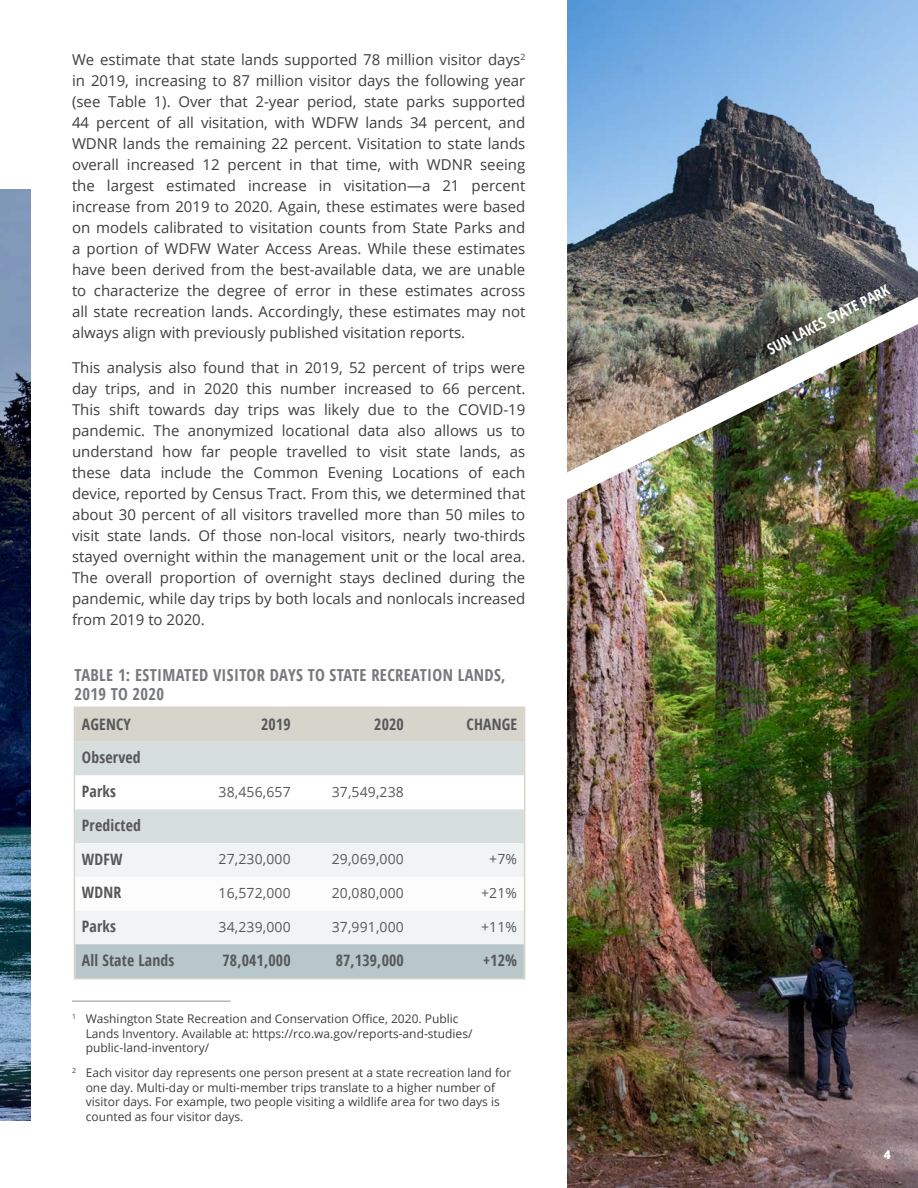
<style>
.page{position:relative;width:918px;height:1188px;background:#fff}
.page>*{position:absolute;margin:0;border:0;box-sizing:border-box;transform-origin:0 0}
.EE_Figure_Table_Capt{font:700 condensed 16.5px/19.5px "Open Sans";letter-spacing:.02em;color:#76787b}
.t1{font:700 condensed 15.75px "Open Sans";letter-spacing:.01em;color:#57585a}
.EE_Body{font:15px/21px "Open Sans";color:#3e3e3f;text-align:justify}
.EE_H2{font:700 condensed 15px "Open Sans";color:#fff}
.t2{font:13.95px "Open Sans";letter-spacing:.01em;color:#57585a}
.t3{font:12px/14.4px "Open Sans";color:#3e3e3f}
.t4{font:800 12px "Open Sans";color:#fff}
</style>
<div class="page">
<div style="left:77px;top:709px;width:445px;height:33px;background:#d7d4cc"></div>
<div style="left:77px;top:742px;width:445px;height:101px;background:#d6dddd"></div>
<svg style="left:77px;top:776px;width:445px;height:33px"></svg>
<div style="left:77px;top:843px;width:445px;height:101px;background:#f2f3f4"></div>
<svg style="left:77px;top:877px;width:445px;height:33px"></svg>
<div style="left:77px;top:944px;width:445px;height:33px;background:#b8c7c9"></div>
<div style="left:74px;top:706px;width:451px;height:274px;border:2px solid #d7d4cc"></div>
<img style="left:0;top:189px;width:31px;height:931px">
<hr style="left:72px;top:1001px;width:159px;height:1px;background:#9d9fa2">
<img style="left:567px;top:0;width:351px;height:324px">
<img style="left:567px;top:324px;width:351px;height:864px">
<p class="EE_Body" style="left:72px;top:49px;width:455px">We estimate that state lands supported 78 million visitor days<sup>2 </sup>in 2019, increasing to 87 million visitor days the following year (see Table 1). Over that 2-year period, state parks supported 44 percent of all visitation, with WDFW lands 34 percent, and WDNR lands the remaining 22 percent. Visitation to state lands overall increased 12 percent in that time, with WDNR seeing the largest estimated increase in visitation—a 21 percent increase from 2019 to 2020. Again, these estimates were based on models calibrated to visitation counts from State Parks and a portion of WDFW Water Access Areas. While these estimates have been derived from the best-available data, we are unable to characterize the degree of error in these estimates across all state recreation lands. Accordingly, these estimates may not always align with previously published visitation reports.</p>
<p class="EE_Body" style="left:72px;top:357px;width:455px">This analysis also found that in 2019, 52 percent of trips were day trips, and in 2020 this number increased to 66 percent.<br>This shift towards day trips was likely due to the COVID-19 pandemic. The anonymized locational data also allows us to understand how far people travelled to visit state lands, as these data include the Common Evening Locations of each device, reported by Census Tract. From this, we determined that about 30 percent of all visitors travelled more than 50 miles to visit state lands. Of those non-local visitors, nearly two-thirds stayed overnight within the management unit or the local area.<br>The overall proportion of overnight stays declined during the pandemic, while day trips by both locals and nonlocals increased from 2019 to 2020.</p>
<p class="EE_Figure_Table_Capt" style="left:75px;top:665px;width:433px">TABLE 1: ESTIMATED VISITOR DAYS TO STATE RECREATION LANDS,<br>2019 TO 2020</p>
<p class="t1" style="left:82px;top:713px;width:50px">AGENCY</p>
<p class="t1" style="left:261px;top:713px;width:31px">2019</p>
<p class="t1" style="left:374px;top:713px;width:31px">2020</p>
<p class="t1" style="left:467px;top:713px;width:52px">CHANGE</p>
<p class="t1" style="left:82px;top:747px;width:60px">Observed</p>
<p class="t1" style="left:82px;top:780px;width:36px">Parks</p>
<p class="t2" style="left:219px;top:782px;width:74px">38,456,657</p>
<p class="t2" style="left:332px;top:782px;width:74px">37,549,238</p>
<p class="t1" style="left:82px;top:814px;width:60px">Predicted</p>
<p class="t1" style="left:82px;top:848px;width:42px">WDFW</p>
<p class="t2" style="left:219px;top:850px;width:74px">27,230,000</p>
<p class="t2" style="left:332px;top:850px;width:74px">29,069,000</p>
<p class="t2" style="left:489px;top:850px;width:29px">+7%</p>
<p class="t1" style="left:82px;top:882px;width:41px">WDNR</p>
<p class="t2" style="left:219px;top:884px;width:74px">16,572,000</p>
<p class="t2" style="left:332px;top:884px;width:74px">20,080,000</p>
<p class="t2" style="left:481px;top:884px;width:37px">+21%</p>
<p class="t1" style="left:82px;top:915px;width:36px">Parks</p>
<p class="t2" style="left:219px;top:917px;width:74px">34,239,000</p>
<p class="t2" style="left:332px;top:917px;width:74px">37,991,000</p>
<p class="t2" style="left:481px;top:917px;width:37px">+11%</p>
<p class="t1" style="left:82px;top:949px;width:94px">All State Lands</p>
<p class="t1" style="left:222px;top:949px;width:70px">78,041,000</p>
<p class="t1" style="left:336px;top:949px;width:70px">87,139,000</p>
<p class="t1" style="left:483px;top:949px;width:36px">+12%</p>
<p class="t3" style="left:86px;top:1011px;width:388px;text-indent:-14px"><sup>1</sup> Washington State Recreation and Conservation Office, 2020. Public<br>Lands Inventory. Available at: https://rco.wa.gov/reports-and-studies/ public-land-inventory/</p>
<p class="t3" style="left:86px;top:1065px;width:427px;text-indent:-14px"><sup>2</sup> Each visitor day represents one person present at a state recreation land for one day. Multi-day or multi-member trips translate to a higher number of visitor days. For example, two people visiting a wildlife area for two days is counted as four visitor days.</p>
<p class="EE_H2" style="left:764px;top:341px;width:136px;rotate:-27deg">SUN LAKES STATE PARK</p>
<p class="t4" style="left:884px;top:1145px;width:9px">4</p>
</div>
